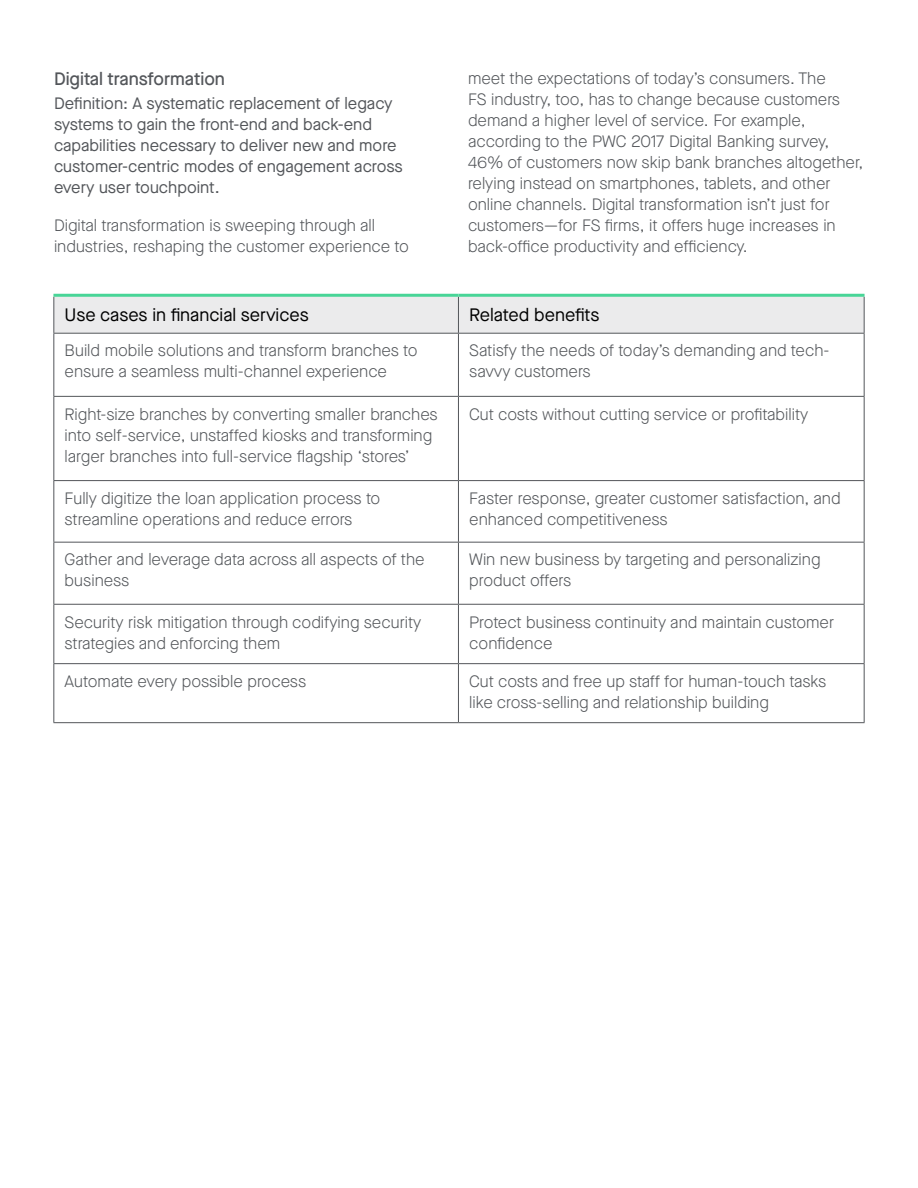
<style>
.page{position:relative;width:918px;height:1188px;background:#fff}
.page>*{position:absolute;margin:0;border:0;box-sizing:border-box;transform-origin:0 0}
.t1{font:18px "Maison Neue";color:#000}
.t2{font:500 18px "Maison Neue";color:#53565a}
.t3{font:300 16.5px/21px "Maison Neue";color:#53565a}
.t4{font:16.5px/21px "Maison Neue";color:#53565a}
</style>
<div class="page">
<div style="left:54px;top:295px;width:404px;height:38px;background:#ebebec"></div>
<div style="left:458px;top:295px;width:406px;height:38px;background:#ebebec"></div>
<hr style="left:53px;top:334px;width:1px;height:62px;background:#53565a">
<hr style="left:458px;top:334px;width:1px;height:62px;background:#53565a">
<hr style="left:864px;top:334px;width:1px;height:62px;background:#53565a">
<hr style="left:53px;top:396px;width:405px;height:1px;background:#53565a">
<hr style="left:53px;top:397px;width:1px;height:83px;background:#53565a">
<hr style="left:458px;top:396px;width:407px;height:1px;background:#53565a">
<hr style="left:458px;top:397px;width:1px;height:83px;background:#53565a">
<hr style="left:864px;top:397px;width:1px;height:83px;background:#53565a">
<hr style="left:53px;top:480px;width:405px;height:1px;background:#53565a">
<hr style="left:53px;top:481px;width:1px;height:61px;background:#53565a">
<hr style="left:458px;top:480px;width:407px;height:1px;background:#53565a">
<hr style="left:458px;top:481px;width:1px;height:61px;background:#53565a">
<hr style="left:864px;top:481px;width:1px;height:61px;background:#53565a">
<hr style="left:53px;top:542px;width:405px;height:1px;background:#53565a">
<hr style="left:53px;top:543px;width:1px;height:61px;background:#53565a">
<hr style="left:458px;top:542px;width:407px;height:1px;background:#53565a">
<hr style="left:458px;top:543px;width:1px;height:61px;background:#53565a">
<hr style="left:864px;top:543px;width:1px;height:61px;background:#53565a">
<hr style="left:53px;top:604px;width:405px;height:1px;background:#53565a">
<hr style="left:53px;top:605px;width:1px;height:58px;background:#53565a">
<hr style="left:458px;top:604px;width:407px;height:1px;background:#53565a">
<hr style="left:458px;top:605px;width:1px;height:58px;background:#53565a">
<hr style="left:864px;top:605px;width:1px;height:58px;background:#53565a">
<hr style="left:53px;top:663px;width:405px;height:1px;background:#53565a">
<hr style="left:53px;top:664px;width:1px;height:58px;background:#53565a">
<hr style="left:458px;top:663px;width:407px;height:1px;background:#53565a">
<hr style="left:458px;top:664px;width:1px;height:58px;background:#53565a">
<hr style="left:864px;top:664px;width:1px;height:58px;background:#53565a">
<hr style="left:53px;top:722px;width:405px;height:1px;background:#53565a">
<hr style="left:458px;top:722px;width:407px;height:1px;background:#53565a">
<hr style="left:53px;top:297px;width:1px;height:36px;background:#53565a">
<hr style="left:458px;top:297px;width:1px;height:36px;background:#53565a">
<hr style="left:864px;top:297px;width:1px;height:36px;background:#53565a">
<hr style="left:53px;top:333px;width:405px;height:1px;background:#53565a">
<hr style="left:458px;top:333px;width:407px;height:1px;background:#53565a">
<hr style="left:53px;top:294px;width:405px;height:3px;background:#48d597">
<hr style="left:458px;top:294px;width:407px;height:3px;background:#48d597">
<p class="t2" style="left:54px;top:66px;width:173px">Digital transformation</p>
<p class="t4" style="left:54px;top:93px;width:350px">Definition: A systematic replacement of legacy systems to gain the front-end and back-end capabilities necessary to deliver new and more customer-centric modes of engagement across every user touchpoint.</p>
<p class="t3" style="left:54px;top:215px;width:356px">Digital transformation is sweeping through all industries, reshaping the customer experience to</p>
<p class="t3" style="left:468px;top:67px;width:397px">meet the expectations of today’s consumers. The<br>FS industry, too, has to change because customers demand a higher level of service. For example, according to the PWC 2017 Digital Banking survey, 46% of customers now skip bank branches altogether, relying instead on smartphones, tablets, and other online channels. Digital transformation isn’t just for customers—for FS firms, it offers huge increases in back-office productivity and efficiency.</p>
<p class="t1" style="left:65px;top:303px;width:246px">Use cases in financial services</p>
<p class="t1" style="left:469px;top:303px;width:132px">Related benefits</p>
<p class="t3" style="left:65px;top:340px;width:355px">Build mobile solutions and transform branches to ensure a seamless multi-channel experience</p>
<p class="t3" style="left:469px;top:340px;width:362px">Satisfy the needs of today’s demanding and tech&shy;savvy customers</p>
<p class="t3" style="left:65px;top:403px;width:375px">Right-size branches by converting smaller branches into self-service, unstaffed kiosks and transforming larger branches into full-service flagship ‘stores’</p>
<p class="t3" style="left:469px;top:403px;width:341px">Cut costs without cutting service or profitability</p>
<p class="t3" style="left:65px;top:488px;width:317px">Fully digitize the loan application process to streamline operations and reduce errors</p>
<p class="t3" style="left:469px;top:488px;width:373px">Faster response, greater customer satisfaction, and enhanced competitiveness</p>
<p class="t3" style="left:65px;top:549px;width:362px">Gather and leverage data across all aspects of the business</p>
<p class="t3" style="left:469px;top:549px;width:353px">Win new business by targeting and personalizing product offers</p>
<p class="t3" style="left:65px;top:611px;width:358px">Security risk mitigation through codifying security strategies and enforcing them</p>
<p class="t3" style="left:469px;top:611px;width:366px">Protect business continuity and maintain customer confidence</p>
<p class="t3" style="left:65px;top:671px;width:243px">Automate every possible process</p>
<p class="t3" style="left:469px;top:671px;width:359px">Cut costs and free up staff for human-touch tasks like cross-selling and relationship building</p>
</div>
